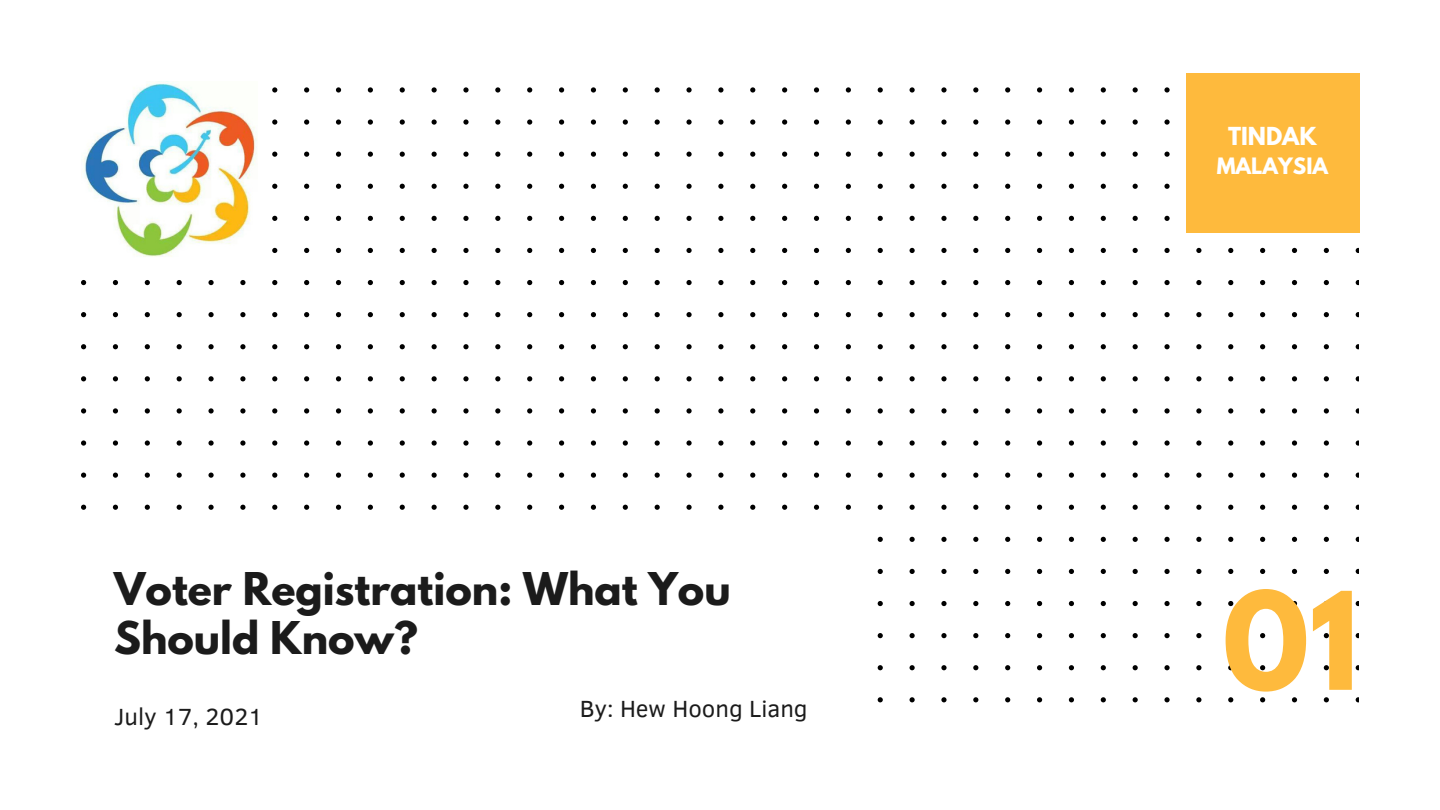
<style>
.page{position:relative;width:1440px;height:810px;background:#fff}
.page>*{position:absolute;margin:0;border:0;box-sizing:border-box;transform-origin:0 0}
.t1{font:700 120px "League Spartan";color:#feba3d}
.t2{font:700 40px/49.5px "League Spartan";color:#1b1b1b}
.t3{font:24px "Clear Sans";color:#1b1b1b}
.t4{font:700 22px "League Spartan";color:#fff}
.t5{font:700 20px "League Spartan";color:#fff}
</style>
<div class="page">
<svg style="left:81px;top:280px;width:101px;height:37px"></svg>
<svg style="left:81px;top:344px;width:101px;height:102px"></svg>
<svg style="left:81px;top:473px;width:101px;height:37px"></svg>
<svg style="left:272px;top:87px;width:37px;height:102px"></svg>
<svg style="left:208px;top:216px;width:101px;height:101px"></svg>
<svg style="left:208px;top:344px;width:101px;height:102px"></svg>
<svg style="left:208px;top:473px;width:101px;height:37px"></svg>
<svg style="left:336px;top:87px;width:101px;height:102px"></svg>
<svg style="left:336px;top:216px;width:101px;height:101px"></svg>
<svg style="left:336px;top:344px;width:101px;height:102px"></svg>
<svg style="left:336px;top:473px;width:101px;height:37px"></svg>
<svg style="left:463px;top:87px;width:101px;height:102px"></svg>
<svg style="left:463px;top:216px;width:101px;height:101px"></svg>
<svg style="left:463px;top:344px;width:101px;height:102px"></svg>
<svg style="left:463px;top:473px;width:101px;height:37px"></svg>
<svg style="left:591px;top:87px;width:101px;height:102px"></svg>
<svg style="left:591px;top:216px;width:101px;height:101px"></svg>
<svg style="left:591px;top:344px;width:101px;height:102px"></svg>
<svg style="left:591px;top:473px;width:101px;height:37px"></svg>
<svg style="left:718px;top:87px;width:101px;height:102px"></svg>
<svg style="left:718px;top:216px;width:101px;height:101px"></svg>
<svg style="left:718px;top:344px;width:101px;height:102px"></svg>
<svg style="left:718px;top:473px;width:101px;height:37px"></svg>
<svg style="left:846px;top:87px;width:101px;height:102px"></svg>
<svg style="left:846px;top:216px;width:101px;height:101px"></svg>
<svg style="left:846px;top:344px;width:101px;height:102px"></svg>
<svg style="left:846px;top:473px;width:101px;height:101px"></svg>
<svg style="left:877px;top:601px;width:70px;height:101px"></svg>
<svg style="left:973px;top:87px;width:101px;height:102px"></svg>
<svg style="left:973px;top:216px;width:101px;height:101px"></svg>
<svg style="left:973px;top:344px;width:101px;height:102px"></svg>
<svg style="left:973px;top:473px;width:101px;height:101px"></svg>
<svg style="left:973px;top:601px;width:101px;height:101px"></svg>
<svg style="left:1101px;top:87px;width:69px;height:102px"></svg>
<svg style="left:1101px;top:216px;width:100px;height:101px"></svg>
<svg style="left:1101px;top:344px;width:100px;height:102px"></svg>
<svg style="left:1101px;top:473px;width:100px;height:101px"></svg>
<svg style="left:1101px;top:601px;width:100px;height:101px"></svg>
<svg style="left:1228px;top:247px;width:101px;height:70px"></svg>
<svg style="left:1228px;top:344px;width:101px;height:102px"></svg>
<svg style="left:1228px;top:473px;width:101px;height:101px"></svg>
<svg style="left:1228px;top:601px;width:101px;height:101px"></svg>
<svg style="left:1356px;top:247px;width:3px;height:70px"></svg>
<svg style="left:1356px;top:344px;width:3px;height:102px"></svg>
<svg style="left:1356px;top:473px;width:3px;height:101px"></svg>
<svg style="left:1356px;top:601px;width:3px;height:101px"></svg>
<div style="left:1186px;top:73px;width:173px;height:160px;background:#feba3d"></div>
<div style="left:81px;top:535px;width:779px;height:194px;background:#fff"></div>
<img style="left:83px;top:81px;width:175px;height:177px">
<p class="t2" style="left:114px;top:569px;width:618px">Voter Registration: What You<br>Should Know?</p>
<p class="t3" style="left:114px;top:699px;width:150px">July 17, 2021</p>
<p class="t3" style="left:580px;top:691px;width:229px">By: Hew Hoong Liang</p>
<p class="t4" style="left:1228px;top:125px;width:90px">TINDAK</p>
<p class="t5" style="left:1217px;top:156px;width:113px">MALAYSIA</p>
<p class="t1" style="left:1222px;top:582px;width:138px">01</p>
</div>
